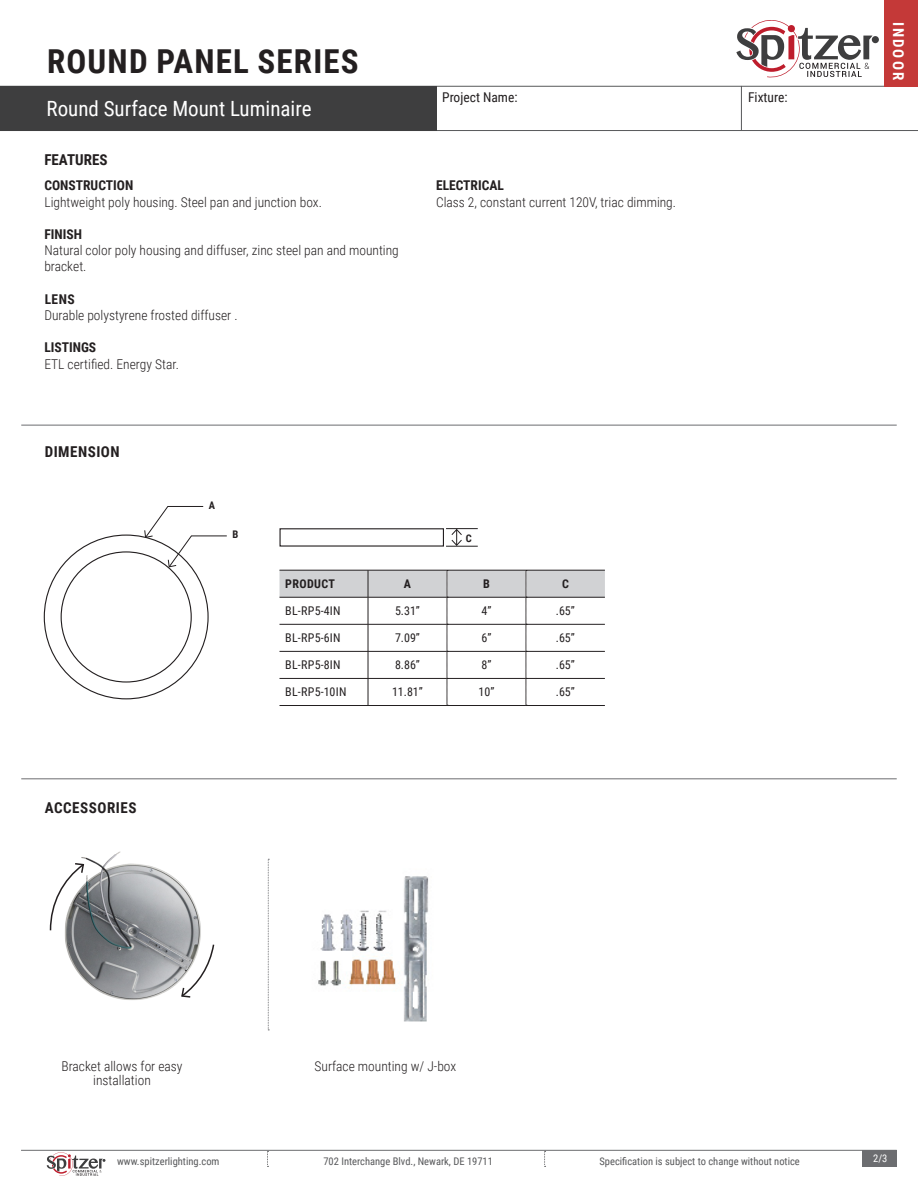
<style>
.page{position:relative;width:918px;height:1188px;background:#fff}
.page>*{position:absolute;margin:0;border:0;box-sizing:border-box;transform-origin:0 0}
.t1{font:700 33px "Roboto Condensed";letter-spacing:.035em;color:#231f20}
.t2{font:21px "Roboto Condensed";color:#fff}
.t3{font:700 15px "Roboto Condensed";letter-spacing:.035em;color:#231f20}
.t4{font:700 15px "Roboto Condensed";color:#231f20}
.t5{font:700 15px "Roboto Condensed";letter-spacing:.135em;color:#fff}
.t6{font:300 13.5px/16.2px "Roboto Condensed";color:#231f20}
.t7{font:700 13.5px "Roboto Condensed";color:#231f20}
.t8{font:13.5px "Roboto Condensed";color:#231f20}
.t9{font:12px "Roboto Condensed";letter-spacing:.02em;color:#231f20}
.t10{font:700 12px "Roboto Condensed";letter-spacing:.035em;color:#231f20}
.t11{font:10.5px "Roboto Condensed";color:#57585a}
.t12{font:10.5px "Roboto Condensed";color:#fff}
.t13{font:700 10.5px "Roboto Condensed";color:#231f20}
</style>
<div class="page">
<hr style="left:0;top:130px;width:918px;height:1px;background:#57585a">
<hr style="left:0;top:86px;width:918px;height:1px;background:#57585a">
<hr style="left:741px;top:86px;width:1px;height:44px;background:#57585a">
<div style="left:0;top:86px;width:436px;height:45px;background:#3e3e3f"></div>
<hr style="left:21px;top:1150px;width:876px;height:1px;background:#6c6d70">
<div style="left:862px;top:1150px;width:35px;height:17px;background:#6c6d70"></div>
<svg style="left:267px;top:1151px;width:1px;height:16px"></svg>
<svg style="left:544px;top:1151px;width:2px;height:16px"></svg>
<hr style="left:21px;top:425px;width:876px;height:1px;background:#6c6d70">
<hr style="left:21px;top:778px;width:876px;height:1px;background:#6c6d70">
<svg style="left:47px;top:1152px;width:59px;height:24px"></svg>
<div style="left:872px;top:36px;width:7px;height:7px;background:#3e3e3f;border-radius:50%"></div>
<svg style="left:736px;top:20px;width:137px;height:58px"></svg>
<div style="left:885px;top:0;width:33px;height:86px;background:#c43938"></div>
<hr style="left:446px;top:528px;width:32px;height:1px;background:#231f20">
<hr style="left:446px;top:546px;width:32px;height:1px;background:#231f20">
<svg style="left:451px;top:528px;width:12px;height:18px"></svg>
<svg style="left:144px;top:506px;width:83px;height:62px"></svg>
<img style="left:64px;top:851px;width:137px;height:149px">
<img style="left:318px;top:876px;width:111px;height:146px">
<svg style="left:268px;top:859px;width:1px;height:172px"></svg>
<svg style="left:180px;top:943px;width:35px;height:56px"></svg>
<svg style="left:49px;top:862px;width:36px;height:70px"></svg>
<div style="left:279px;top:528px;width:165px;height:19px;border:1px solid #231f20"></div>
<svg style="left:279px;top:570px;width:326px;height:136px"></svg>
<p class="t1" style="left:47px;top:38px;width:313px">ROUND PANEL SERIES</p>
<p class="t2" style="left:47px;top:93px;width:267px">Round Surface Mount Luminaire</p>
<p class="t4" style="left:44px;top:149px;width:65px">FEATURES</p>
<p class="t7" style="left:44px;top:176px;width:90px">CONSTRUCTION</p>
<p class="t6" style="left:44px;top:193px;width:279px">Lightweight poly housing. Steel pan and junction box.</p>
<p class="t7" style="left:44px;top:225px;width:39px">FINISH</p>
<p class="t6" style="left:44px;top:242px;width:356px">Natural color poly housing and diffuser, zinc steel pan and mounting bracket.</p>
<p class="t7" style="left:45px;top:290px;width:32px">LENS</p>
<p class="t6" style="left:44px;top:307px;width:195px">Durable polystyrene frosted diffuser .</p>
<p class="t7" style="left:44px;top:338px;width:53px">LISTINGS</p>
<p class="t6" style="left:44px;top:355px;width:136px">ETL certified. Energy Star.</p>
<p class="t3" style="left:45px;top:441px;width:77px">DIMENSION</p>
<p class="t13" style="left:209px;top:498px;width:8px">A</p>
<p class="t8" style="left:442px;top:88px;width:77px">Project Name:</p>
<p class="t8" style="left:748px;top:88px;width:41px">Fixture:</p>
<p class="t7" style="left:436px;top:176px;width:69px">ELECTRICAL</p>
<p class="t6" style="left:436px;top:193px;width:242px">Class 2, constant current 120V, triac dimming.</p>
<p class="t13" style="left:232px;top:527px;width:7px">B</p>
<p class="t13" style="left:466px;top:531px;width:7px">C</p>
<p class="t3" style="left:45px;top:798px;width:93px">ACCESSORIES</p>
<p class="t10" style="left:285px;top:575px;width:52px">PRODUCT</p>
<p class="t10" style="left:404px;top:575px;width:9px">A</p>
<p class="t10" style="left:483px;top:575px;width:8px">B</p>
<p class="t10" style="left:562px;top:575px;width:8px">C</p>
<p class="t9" style="left:285px;top:603px;width:57px">BL-RP5-4IN</p>
<p class="t9" style="left:395px;top:603px;width:26px">5.31”</p>
<p class="t9" style="left:481px;top:603px;width:11px">4”</p>
<p class="t9" style="left:556px;top:603px;width:21px">.65”</p>
<p class="t9" style="left:285px;top:630px;width:57px">BL-RP5-6IN</p>
<p class="t9" style="left:395px;top:630px;width:26px">7.09”</p>
<p class="t9" style="left:481px;top:630px;width:11px">6”</p>
<p class="t9" style="left:556px;top:630px;width:21px">.65”</p>
<p class="t9" style="left:285px;top:657px;width:57px">BL-RP5-8IN</p>
<p class="t9" style="left:395px;top:657px;width:26px">8.86”</p>
<p class="t9" style="left:481px;top:657px;width:11px">8”</p>
<p class="t9" style="left:556px;top:657px;width:21px">.65”</p>
<p class="t9" style="left:285px;top:684px;width:63px">BL-RP5-10IN</p>
<p class="t9" style="left:392px;top:684px;width:32px">11.81”</p>
<p class="t9" style="left:479px;top:684px;width:17px">10”</p>
<p class="t9" style="left:556px;top:684px;width:21px">.65”</p>
<p class="t6" style="left:62px;top:1058px;width:123px">Bracket allows for easy</p>
<p class="t6" style="left:315px;top:1058px;width:143px">Surface mounting w/ J-box</p>
<p class="t6" style="left:93px;top:1072px;width:59px">installation</p>
<p class="t5" style="left:909px;top:22px;width:60px;rotate:90deg">INDOOR</p>
<p class="t11" style="left:117px;top:1154px;width:104px">www.spitzerlighting.com</p>
<p class="t11" style="left:323px;top:1154px;width:171px">702 Interchange Blvd., Newark, DE 19711</p>
<p class="t11" style="left:599px;top:1154px;width:202px">Specification is subject to change without notice</p>
<p class="t12" style="left:873px;top:1151px;width:16px">2/3</p>
</div>
